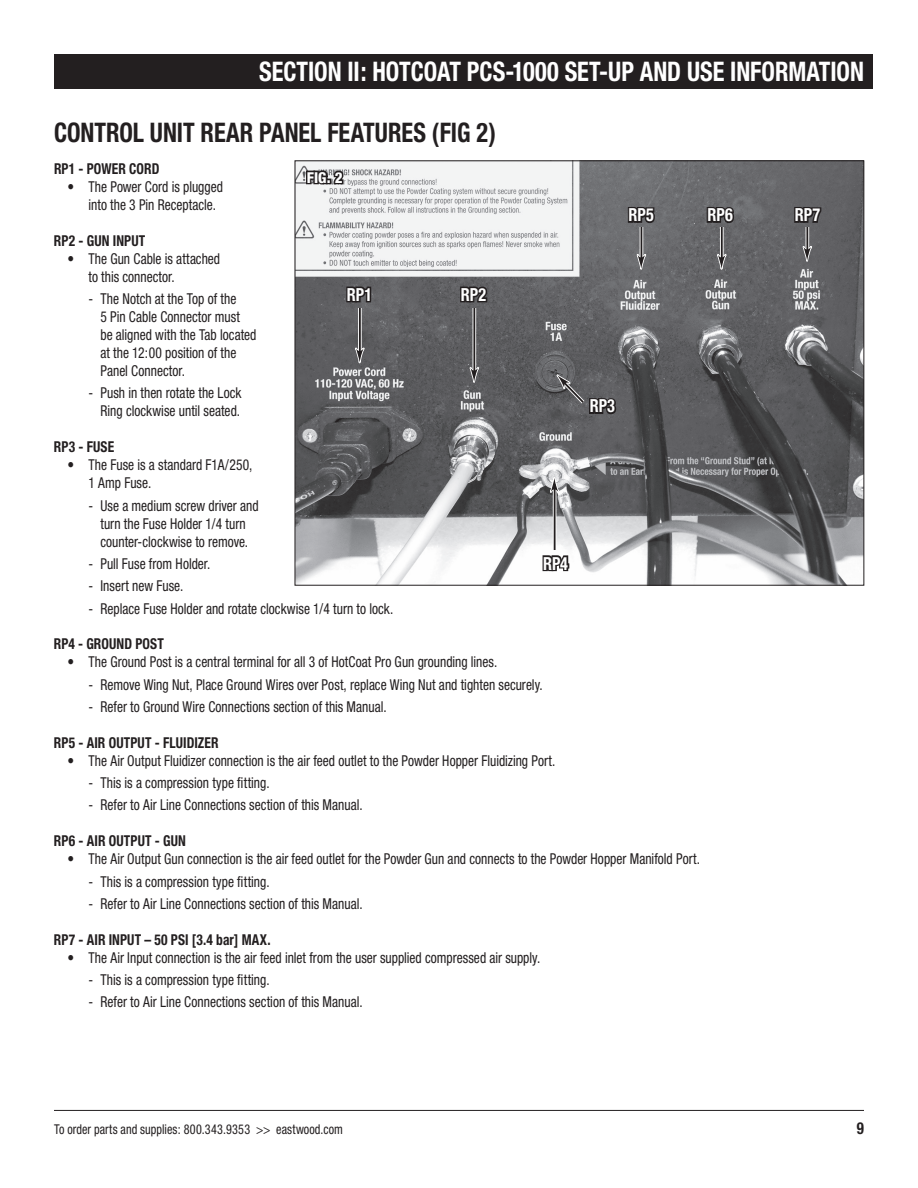
<style>
.page{position:relative;width:918px;height:1188px;background:#fff}
.page>*{position:absolute;margin:0;border:0;box-sizing:border-box;transform-origin:0 0}
.t1{font:700 condensed 27px "Helvetica Neue";color:#fff;scale:.9 1}
.t2{font:700 condensed 27px "Helvetica Neue";color:#231f20;scale:.9 1}
.t3{font:700 condensed 18px "Helvetica Neue";color:#fff;scale:.9 1}
.t4{font:700 condensed 16.5px "Helvetica Neue";color:#231f20;scale:.9 1}
.t5{font:condensed 15px/18px "Helvetica Neue";color:#231f20;scale:.9 1}
.t6{font:700 condensed 15px "Helvetica Neue";letter-spacing:.01em;color:#231f20;scale:.9 1}
.t7{font:800 condensed 15px "Helvetica Neue";color:#fff}
.t8{font:condensed 13.5px "Helvetica Neue";letter-spacing:.01em;color:#231f20;scale:.9 1}
</style>
<div class="page">
<hr style="left:54px;top:1110px;width:810px;height:1px;background:#231f20">
<img style="left:297px;top:163px;width:565px;height:420px">
<div style="left:54px;top:54px;width:819px;height:35px;background:#231f20"></div>
<svg style="left:345px;top:285px;width:28px;height:19px"></svg>
<svg style="left:459px;top:285px;width:31px;height:19px"></svg>
<svg style="left:541px;top:546px;width:30px;height:27px"></svg>
<svg style="left:626px;top:205px;width:30px;height:20px"></svg>
<svg style="left:705px;top:205px;width:31px;height:20px"></svg>
<svg style="left:793px;top:205px;width:30px;height:19px"></svg>
<svg style="left:304px;top:166px;width:42px;height:20px"></svg>
<hr style="left:806px;top:228px;width:3px;height:27px;background:#fff">
<hr style="left:806px;top:228px;width:2px;height:27px;background:#231f20">
<svg style="left:803px;top:247px;width:10px;height:15px"></svg>
<svg style="left:720px;top:228px;width:4px;height:27px"></svg>
<hr style="left:721px;top:228px;width:2px;height:35px;background:#231f20">
<svg style="left:717px;top:255px;width:10px;height:15px"></svg>
<hr style="left:640px;top:228px;width:3px;height:35px;background:#fff">
<hr style="left:641px;top:228px;width:1px;height:35px;background:#231f20">
<svg style="left:637px;top:255px;width:10px;height:15px"></svg>
<svg style="left:555px;top:373px;width:63px;height:43px;background:#59595b"></svg>
<hr style="left:473px;top:309px;width:3px;height:67px;background:#fff">
<hr style="left:473px;top:309px;width:2px;height:67px;background:#231f20">
<svg style="left:470px;top:368px;width:10px;height:15px"></svg>
<svg style="left:358px;top:309px;width:4px;height:39px"></svg>
<hr style="left:359px;top:309px;width:2px;height:47px;background:#231f20">
<svg style="left:355px;top:348px;width:11px;height:15px"></svg>
<hr style="left:553px;top:484px;width:3px;height:65px;background:#fff">
<hr style="left:554px;top:484px;width:2px;height:65px;background:#231f20">
<svg style="left:550px;top:477px;width:10px;height:23px"></svg>
<svg style="left:617px;top:563px;width:47px;height:23px"></svg>
<svg style="left:558px;top:170px;width:7px;height:32px"></svg>
<svg style="left:443px;top:160px;width:8px;height:22px"></svg>
<h1 class="t1" style="left:259px;top:55px;width:673px">SECTION II: HOTCOAT PCS-1000 SET-UP AND USE INFORMATION</h1>
<h1 class="t2" style="left:54px;top:117px;width:492px">CONTROL UNIT REAR PANEL FEATURES (FIG 2)</h1>
<p class="t6" style="left:54px;top:160px;width:119px">RP1 - POWER CORD</p>
<p class="t5" style="left:88px;top:178px;width:151px;text-indent:-21px">• The Power Cord is plugged into the 3 Pin Receptacle.</p>
<p class="t6" style="left:54px;top:231px;width:103px">RP2 - GUN INPUT</p>
<p class="t5" style="left:88px;top:249px;width:148px;text-indent:-21px">• The Gun Cable is attached to this connector.</p>
<p class="t5" style="left:100px;top:290px;width:175px;text-indent:-12px">- The Notch at the Top of the<br>5 Pin Cable Connector must<br>be aligned with the Tab located at the 12:00 position of the<br>Panel Connector.</p>
<p class="t5" style="left:88px;top:384px;width:171px;text-align:right">- Push in then rotate the Lock<br>Ring clockwise until seated.</p>
<p class="t6" style="left:54px;top:438px;width:68px">RP3 - FUSE</p>
<p class="t5" style="left:88px;top:456px;width:184px;text-indent:-21px">• The Fuse is a standard F1A/250,<br>1 Amp Fuse.</p>
<p class="t5" style="left:88px;top:496px;width:191px;text-align:center">- Use a medium screw driver and turn the Fuse Holder 1/4 turn counter-clockwise to remove.</p>
<p class="t5" style="left:88px;top:554px;width:137px">- Pull Fuse from Holder.</p>
<p class="t5" style="left:88px;top:577px;width:107px">- Insert new Fuse.</p>
<p class="t5" style="left:88px;top:599px;width:340px">- Replace Fuse Holder and rotate clockwise 1/4 turn to lock.</p>
<p class="t6" style="left:54px;top:635px;width:124px">RP4 - GROUND POST</p>
<p class="t5" style="left:67px;top:653px;width:479px">• The Ground Post is a central terminal for all 3 of HotCoat Pro Gun grounding lines.</p>
<p class="t5" style="left:88px;top:675px;width:506px">- Remove Wing Nut, Place Ground Wires over Post, replace Wing Nut and tighten securely.</p>
<p class="t5" style="left:88px;top:698px;width:333px">- Refer to Ground Wire Connections section of this Manual.</p>
<p class="t6" style="left:54px;top:733px;width:184px">RP5 - AIR OUTPUT - FLUIDIZER</p>
<p class="t5" style="left:67px;top:751px;width:544px">• The Air Output Fluidizer connection is the air feed outlet to the Powder Hopper Fluidizing Port.</p>
<p class="t5" style="left:88px;top:774px;width:203px">- This is a compression type fitting.</p>
<p class="t5" style="left:88px;top:796px;width:306px">- Refer to Air Line Connections section of this Manual.</p>
<p class="t6" style="left:54px;top:832px;width:148px">RP6 - AIR OUTPUT - GUN</p>
<p class="t5" style="left:67px;top:850px;width:704px">• The Air Output Gun connection is the air feed outlet for the Powder Gun and connects to the Powder Hopper Manifold Port.</p>
<p class="t5" style="left:88px;top:872px;width:203px">- This is a compression type fitting.</p>
<p class="t5" style="left:88px;top:894px;width:306px">- Refer to Air Line Connections section of this Manual.</p>
<p class="t6" style="left:54px;top:930px;width:242px">RP7 - AIR INPUT – 50 PSI [3.4 bar] MAX.</p>
<p class="t5" style="left:67px;top:948px;width:527px">• The Air Input connection is the air feed inlet from the user supplied compressed air supply.</p>
<p class="t5" style="left:88px;top:971px;width:203px">- This is a compression type fitting.</p>
<p class="t5" style="left:88px;top:993px;width:306px">- Refer to Air Line Connections section of this Manual.</p>
<p class="t7" style="left:307px;top:168px;width:37px">FIG. 2</p>
<p class="t3" style="left:629px;top:204px;width:30px">RP5</p>
<p class="t3" style="left:707px;top:204px;width:30px">RP6</p>
<p class="t3" style="left:795px;top:204px;width:30px">RP7</p>
<p class="t3" style="left:347px;top:284px;width:30px">RP1</p>
<p class="t3" style="left:461px;top:284px;width:30px">RP2</p>
<p class="t3" style="left:590px;top:395px;width:30px">RP3</p>
<p class="t3" style="left:543px;top:552px;width:29px">RP4</p>
<p class="t8" style="left:54px;top:1121px;width:323px">To order parts and supplies: 800.343.9353 &gt;&gt; eastwood.com</p>
<p class="t4" style="left:857px;top:1118px;width:9px">9</p>
</div>
